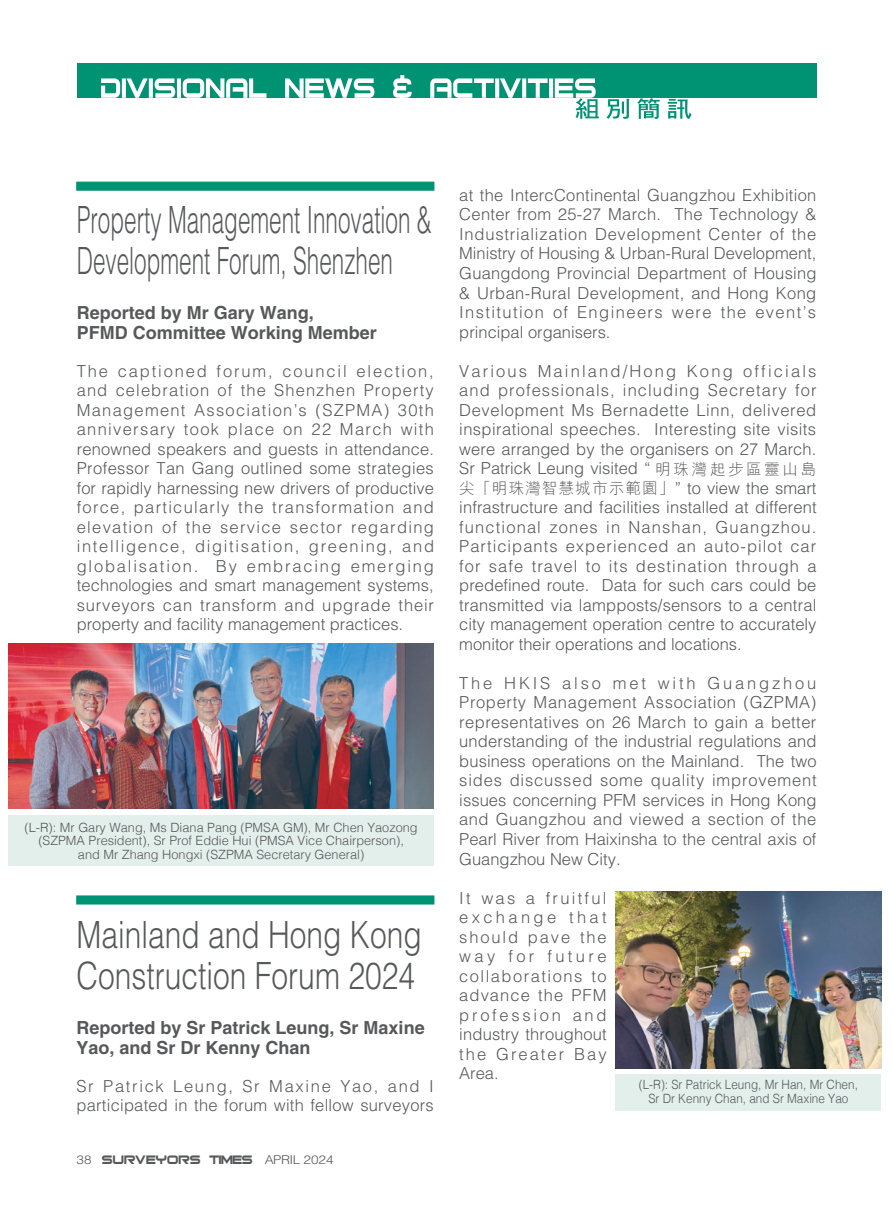
<style>
.page{position:relative;width:893px;height:1217px;background:#fff}
.page>*{position:absolute;margin:0;border:0;box-sizing:border-box;transform-origin:0 0}
.t1{font:300 37.5px/40.5px "Helvetica LT Std";color:#57585a;scale:.6 1}
.t2{font:300 37.5px/40.5px "Helvetica LT Std";color:#57585a;scale:.8 1}
.t3{font:700 18px/19.5px "Helvetica LT Std";color:#57585a}
.t4{font:300 16.5px/19.5px "Helvetica LT Std";color:#57585a;text-align:justify}
.t5{font:16.5px "Bitsumishi";color:#57585a}
.t6{font:300 12.75px/13.5px "Helvetica";color:#57585a;text-align:center}
.t7{font:300 12.75px/13.5px "Helvetica";color:#57585a;text-align:center;scale:.92 1}
.s1{font-family:"Helvetica LT Std";font-weight:300;font-size:12.15px}
.s2{font-family:"M Hei HK";font-size:15.75px}
</style>
<div class="page">
<div style="left:77px;top:64px;width:739px;height:34px;background:#009373"></div>
<svg style="left:101px;top:75px;width:590px;height:44px"></svg>
<div style="left:77px;top:182px;width:357px;height:8px;background:#009373;border:1px solid #009373"></div>
<div style="left:77px;top:895px;width:357px;height:9px;background:#009373;border:1px solid #009373"></div>
<img style="left:9px;top:643px;width:425px;height:165px">
<div style="left:9px;top:814px;width:425px;height:51px;background:#e2efeb"></div>
<div style="left:616px;top:1073px;width:265px;height:37px;background:#e2efeb"></div>
<img style="left:615px;top:891px;width:267px;height:176px">
<h1 class="t1" style="left:77px;top:199px;width:593px">Property Management Innovation &amp;<br>Development Forum, Shenzhen</h1>
<p class="t3" style="left:77px;top:303px;width:302px">Reported by Mr Gary Wang,<br>PFMD Committee Working Member</p>
<p class="t4" style="left:77px;top:361px;width:359px">The captioned forum, council election, and celebration of the Shenzhen Property Management Association’s (SZPMA) 30th anniversary took place on 22 March with renowned speakers and guests in attendance.<br>Professor Tan Gang outlined some strategies for rapidly harnessing new drivers of productive force, particularly the transformation and elevation of the service sector regarding intelligence, digitisation, greening, and globalisation. By embracing emerging technologies and smart management systems, surveyors can transform and upgrade their property and facility management practices.</p>
<p class="t6" style="left:25px;top:819px;width:395px">(L-R): Mr Gary Wang, Ms Diana Pang (PMSA GM), Mr Chen Yaozong (SZPMA President), Sr Prof Eddie Hui (PMSA Vice Chairperson),<br>and Mr Zhang Hongxi (SZPMA Secretary General)</p>
<h1 class="t2" style="left:77px;top:914px;width:433px">Mainland and Hong Kong<br>Construction Forum 2024</h1>
<p class="t3" style="left:77px;top:1017px;width:350px">Reported by Sr Patrick Leung, Sr Maxine<br>Yao, and Sr Dr Kenny Chan</p>
<p class="t4" style="left:77px;top:1075px;width:359px">Sr Patrick Leung, Sr Maxine Yao, and I participated in the forum with fellow surveyors</p>
<p class="t5" style="left:77px;top:1152px;width:259px"><span class="s1">38</span> SURVEYORS TIMES <span class="s1">APRIL 2024</span></p>
<p class="t4" style="left:459px;top:185px;width:359px">at the IntercContinental Guangzhou Exhibition Center from 25-27 March. The Technology &amp; Industrialization Development Center of the Ministry of Housing &amp; Urban-Rural Development, Guangdong Provincial Department of Housing &amp; Urban-Rural Development, and Hong Kong Institution of Engineers were the event’s principal organisers.</p>
<p class="t4" style="left:459px;top:361px;width:359px">Various Mainland/Hong Kong officials and professionals, including Secretary for Development Ms Bernadette Linn, delivered inspirational speeches. Interesting site visits were arranged by the organisers on 27 March.<br>Sr Patrick Leung visited “ <span class="s2">明珠灣起步區靈山島尖「明珠灣智慧城市示範園」</span>” to view the smart infrastructure and facilities installed at different functional zones in Nanshan, Guangzhou.<br>Participants experienced an auto-pilot car for safe travel to its destination through a predefined route. Data for such cars could be transmitted via lampposts/sensors to a central city management operation centre to accurately monitor their operations and locations.</p>
<p class="t4" style="left:459px;top:673px;width:359px">The HKIS also met with Guangzhou Property Management Association (GZPMA) representatives on 26 March to gain a better understanding of the industrial regulations and business operations on the Mainland. The two sides discussed some quality improvement issues concerning PFM services in Hong Kong and Guangzhou and viewed a section of the Pearl River from Haixinsha to the central axis of Guangzhou New City.</p>
<p class="t4" style="left:459px;top:887px;width:149px">It was a fruitful exchange that should pave the way for future collaborations to advance the PFM profession and industry throughout the Greater Bay Area.</p>
<p class="t7" style="left:639px;top:1076px;width:240px">(L-R): Sr Patrick Leung, Mr Han, Mr Chen,<br>Sr Dr Kenny Chan, and Sr Maxine Yao</p>
</div>
